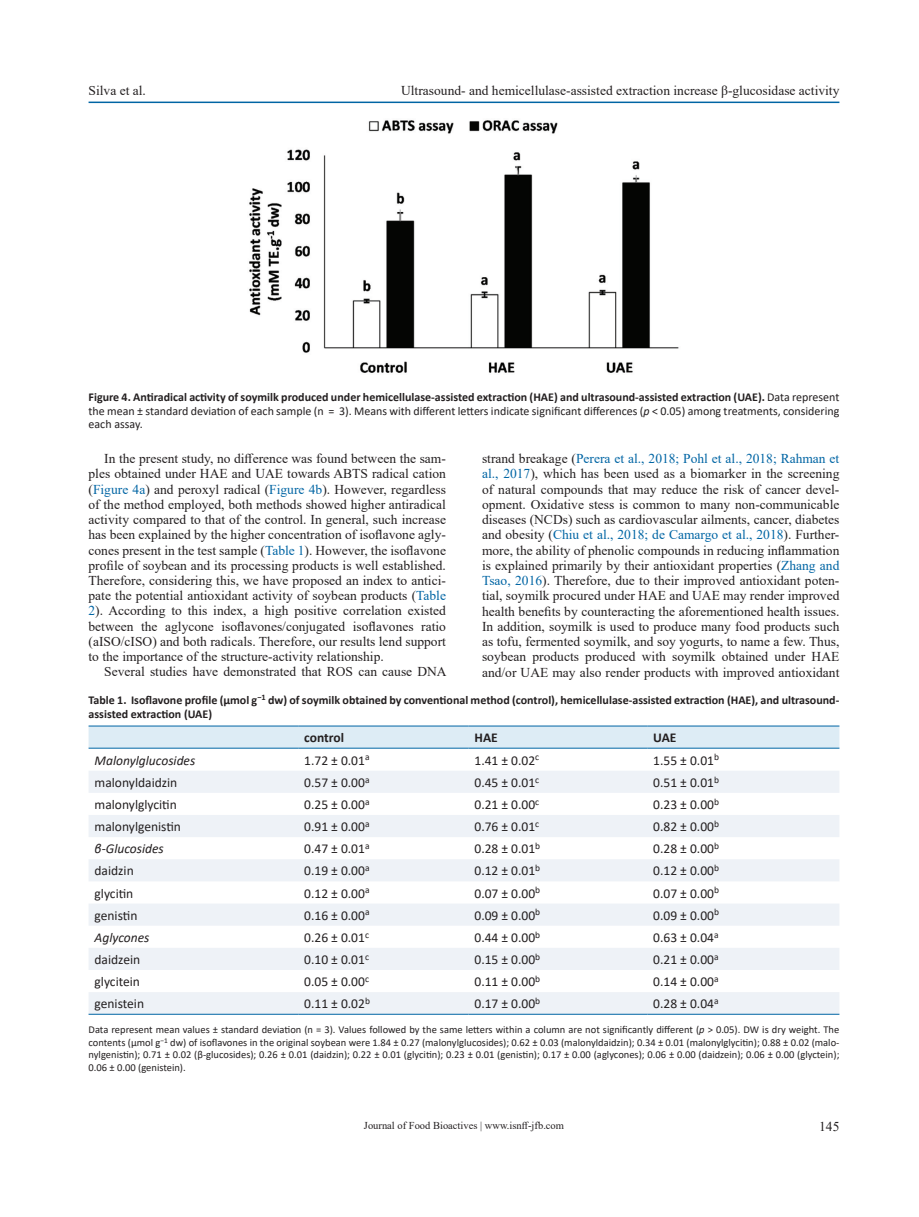
<style>
.page{position:relative;width:919px;height:1217px;background:#fff}
.page>*{position:absolute;margin:0;border:0;box-sizing:border-box;transform-origin:0 0}
.t1{font:13.5px/15.3px "Times New Roman";color:#231f20;text-align:justify}
.t2{font:13.5px "Calibri";color:#231f20}
.t3{font:italic 13.5px "Calibri";color:#231f20}
.t4{font:700 13.5px "Calibri";color:#231f20}
.t5{font:12px/13.5px "Calibri";color:#231f20;text-align:justify}
.t6{font:700 12px/14.4px "Calibri";color:#231f20}
.t7{font:10.5px/12.6px "Calibri";color:#231f20;text-align:justify}
.t8{font:10.5px "Times New Roman";color:#231f20}
.s1{font-weight:700}
.s2{font-style:italic}
.s3{color:#0065a4}
</style>
<div class="page">
<hr style="left:88px;top:101px;width:751px;height:2px;background:#0065a4">
<img style="left:249px;top:120px;width:430px;height:253px">
<div style="left:88px;top:726px;width:751px;height:21px;background:#ddecf5"></div>
<svg style="left:88px;top:748px;width:751px;height:1px"></svg>
<svg style="left:89px;top:771px;width:750px;height:242px;fill:#eef2f7"></svg>
<hr style="left:88px;top:725px;width:210px;height:1px;background:#0065a4">
<hr style="left:88px;top:747px;width:210px;height:1px;background:#0065a4">
<hr style="left:298px;top:725px;width:170px;height:1px;background:#0065a4">
<hr style="left:298px;top:747px;width:170px;height:1px;background:#0065a4">
<hr style="left:468px;top:725px;width:179px;height:1px;background:#0065a4">
<hr style="left:468px;top:747px;width:179px;height:1px;background:#0065a4">
<hr style="left:647px;top:725px;width:192px;height:1px;background:#0065a4">
<hr style="left:647px;top:747px;width:192px;height:1px;background:#0065a4">
<hr style="left:88px;top:1013px;width:210px;height:1px;background:#0065a4">
<hr style="left:298px;top:1013px;width:170px;height:1px;background:#0065a4">
<hr style="left:468px;top:1013px;width:179px;height:1px;background:#0065a4">
<hr style="left:647px;top:1013px;width:192px;height:1px;background:#0065a4">
<p class="t1" style="left:88px;top:82px;width:59px">Silva et al.</p>
<p class="t1" style="left:401px;top:82px;width:440px">Ultrasound- and hemicellulase-assisted extraction increase β-glucosidase activity</p>
<p class="t5" style="left:88px;top:390px;width:752px"><span class="s1">Figure 4. Antiradical activity of soymilk produced under hemicellulase-assisted extraction (HAE) and ultrasound-assisted extraction (UAE).</span> Data represent the mean ± standard deviation of each sample (n = 3). Means with different letters indicate significant differences (<span class="s2">p</span> &lt; 0.05) among treatments, considering each assay.</p>
<p class="t1" style="left:88px;top:450px;width:359px;text-indent:16px">In the present study, no difference was found between the sam&shy;ples obtained under HAE and UAE towards ABTS radical cation (<span class="s3">Figure 4a</span>) and peroxyl radical (<span class="s3">Figure 4b</span>). However, regardless of the method employed, both methods showed higher antiradical activity compared to that of the control. In general, such increase has been explained by the higher concentration of isoflavone agly&shy;cones present in the test sample (<span class="s3">Table 1</span>). However, the isoflavone profile of soybean and its processing products is well established.<br>Therefore, considering this, we have proposed an index to antici&shy;pate the potential antioxidant activity of soybean products (<span class="s3">Table 2</span>). According to this index, a high positive correlation existed between the aglycone isoflavones/conjugated isoflavones ratio (aISO/cISO) and both radicals. Therefore, our results lend support to the importance of the structure-activity relationship.</p>
<p class="t1" style="left:104px;top:663px;width:344px">Several studies have demonstrated that ROS can cause DNA</p>
<p class="t1" style="left:482px;top:450px;width:359px">strand breakage (<span class="s3">Perera et al., 2018; Pohl et al., 2018; Rahman et al., 2017</span>), which has been used as a biomarker in the screening of natural compounds that may reduce the risk of cancer devel&shy;opment. Oxidative stess is common to many non-communicable diseases (NCDs) such as cardiovascular ailments, cancer, diabetes and obesity (<span class="s3">Chiu et al., 2018; de Camargo et al., 2018</span>). Further&shy;more, the ability of phenolic compounds in reducing inflammation is explained primarily by their antioxidant properties (<span class="s3">Zhang and Tsao, 2016</span>). Therefore, due to their improved antioxidant poten&shy;tial, soymilk procured under HAE and UAE may render improved health benefits by counteracting the aforementioned health issues.<br>In addition, soymilk is used to produce many food products such as tofu, fermented soymilk, and soy yogurts, to name a few. Thus, soybean products produced with soymilk obtained under HAE and/or UAE may also render products with improved antioxidant</p>
<p class="t6" style="left:88px;top:692px;width:752px">Table 1. Isoflavone profile (µmol g<sup>−1</sup> dw) of soymilk obtained by conventional method (control), hemicellulase-assisted extraction (HAE), and ultrasound&shy;assisted extraction (UAE)</p>
<p class="t4" style="left:304px;top:728px;width:41px">control</p>
<p class="t4" style="left:474px;top:728px;width:25px">HAE</p>
<p class="t4" style="left:653px;top:728px;width:25px">UAE</p>
<p class="t3" style="left:94px;top:750px;width:102px">Malonylglucosides</p>
<p class="t2" style="left:304px;top:750px;width:67px">1.72 ± 0.01<sup>a</sup></p>
<p class="t2" style="left:474px;top:750px;width:66px">1.41 ± 0.02<sup>c</sup></p>
<p class="t2" style="left:653px;top:750px;width:67px">1.55 ± 0.01<sup>b</sup></p>
<p class="t2" style="left:95px;top:772px;width:84px">malonyldaidzin</p>
<p class="t2" style="left:304px;top:772px;width:67px">0.57 ± 0.00<sup>a</sup></p>
<p class="t2" style="left:474px;top:772px;width:66px">0.45 ± 0.01<sup>c</sup></p>
<p class="t2" style="left:653px;top:772px;width:67px">0.51 ± 0.01<sup>b</sup></p>
<p class="t2" style="left:95px;top:794px;width:84px">malonylglycitin</p>
<p class="t2" style="left:304px;top:794px;width:67px">0.25 ± 0.00<sup>a</sup></p>
<p class="t2" style="left:474px;top:794px;width:66px">0.21 ± 0.00<sup>c</sup></p>
<p class="t2" style="left:653px;top:794px;width:67px">0.23 ± 0.00<sup>b</sup></p>
<p class="t2" style="left:95px;top:817px;width:88px">malonylgenistin</p>
<p class="t2" style="left:304px;top:817px;width:67px">0.91 ± 0.00<sup>a</sup></p>
<p class="t2" style="left:474px;top:817px;width:66px">0.76 ± 0.01<sup>c</sup></p>
<p class="t2" style="left:653px;top:817px;width:67px">0.82 ± 0.00<sup>b</sup></p>
<p class="t3" style="left:95px;top:839px;width:71px">β-Glucosides</p>
<p class="t2" style="left:304px;top:839px;width:67px">0.47 ± 0.01<sup>a</sup></p>
<p class="t2" style="left:474px;top:839px;width:67px">0.28 ± 0.01<sup>b</sup></p>
<p class="t2" style="left:653px;top:839px;width:67px">0.28 ± 0.00<sup>b</sup></p>
<p class="t2" style="left:95px;top:861px;width:41px">daidzin</p>
<p class="t2" style="left:304px;top:861px;width:67px">0.19 ± 0.00<sup>a</sup></p>
<p class="t2" style="left:474px;top:861px;width:67px">0.12 ± 0.01<sup>b</sup></p>
<p class="t2" style="left:653px;top:861px;width:67px">0.12 ± 0.00<sup>b</sup></p>
<p class="t2" style="left:95px;top:883px;width:40px">glycitin</p>
<p class="t2" style="left:304px;top:883px;width:67px">0.12 ± 0.00<sup>a</sup></p>
<p class="t2" style="left:474px;top:883px;width:67px">0.07 ± 0.00<sup>b</sup></p>
<p class="t2" style="left:653px;top:883px;width:67px">0.07 ± 0.00<sup>b</sup></p>
<p class="t2" style="left:95px;top:905px;width:44px">genistin</p>
<p class="t2" style="left:304px;top:905px;width:67px">0.16 ± 0.00<sup>a</sup></p>
<p class="t2" style="left:474px;top:905px;width:67px">0.09 ± 0.00<sup>b</sup></p>
<p class="t2" style="left:653px;top:905px;width:67px">0.09 ± 0.00<sup>b</sup></p>
<p class="t3" style="left:95px;top:927px;width:56px">Aglycones</p>
<p class="t2" style="left:304px;top:927px;width:66px">0.26 ± 0.01<sup>c</sup></p>
<p class="t2" style="left:474px;top:927px;width:67px">0.44 ± 0.00<sup>b</sup></p>
<p class="t2" style="left:653px;top:927px;width:67px">0.63 ± 0.04<sup>a</sup></p>
<p class="t2" style="left:95px;top:949px;width:47px">daidzein</p>
<p class="t2" style="left:304px;top:949px;width:66px">0.10 ± 0.01<sup>c</sup></p>
<p class="t2" style="left:474px;top:949px;width:67px">0.15 ± 0.00<sup>b</sup></p>
<p class="t2" style="left:653px;top:949px;width:67px">0.21 ± 0.00<sup>a</sup></p>
<p class="t2" style="left:95px;top:971px;width:47px">glycitein</p>
<p class="t2" style="left:304px;top:971px;width:66px">0.05 ± 0.00<sup>c</sup></p>
<p class="t2" style="left:474px;top:971px;width:67px">0.11 ± 0.00<sup>b</sup></p>
<p class="t2" style="left:653px;top:971px;width:67px">0.14 ± 0.00<sup>a</sup></p>
<p class="t2" style="left:95px;top:994px;width:51px">genistein</p>
<p class="t2" style="left:304px;top:994px;width:67px">0.11 ± 0.02<sup>b</sup></p>
<p class="t2" style="left:474px;top:994px;width:67px">0.17 ± 0.00<sup>b</sup></p>
<p class="t2" style="left:653px;top:994px;width:67px">0.28 ± 0.04<sup>a</sup></p>
<p class="t7" style="left:88px;top:1022px;width:752px">Data represent mean values ± standard deviation (n = 3). Values followed by the same letters within a column are not significantly different (<span class="s2">p</span> &gt; 0.05). DW is dry weight. The contents (µmol g<sup>−1</sup> dw) of isoflavones in the original soybean were 1.84 ± 0.27 (malonylglucosides); 0.62 ± 0.03 (malonyldaidzin); 0.34 ± 0.01 (malonylglycitin); 0.88 ± 0.02 (malo&shy;nylgenistin); 0.71 ± 0.02 (β-glucosides); 0.26 ± 0.01 (daidzin); 0.22 ± 0.01 (glycitin); 0.23 ± 0.01 (genistin); 0.17 ± 0.00 (aglycones); 0.06 ± 0.00 (daidzein); 0.06 ± 0.00 (glyctein); 0.06 ± 0.00 (genistein).</p>
<p class="t8" style="left:364px;top:1117px;width:201px">Journal of Food Bioactives | www.isnff-jfb.com</p>
<p class="t1" style="left:819px;top:1118px;width:22px">145</p>
</div>
